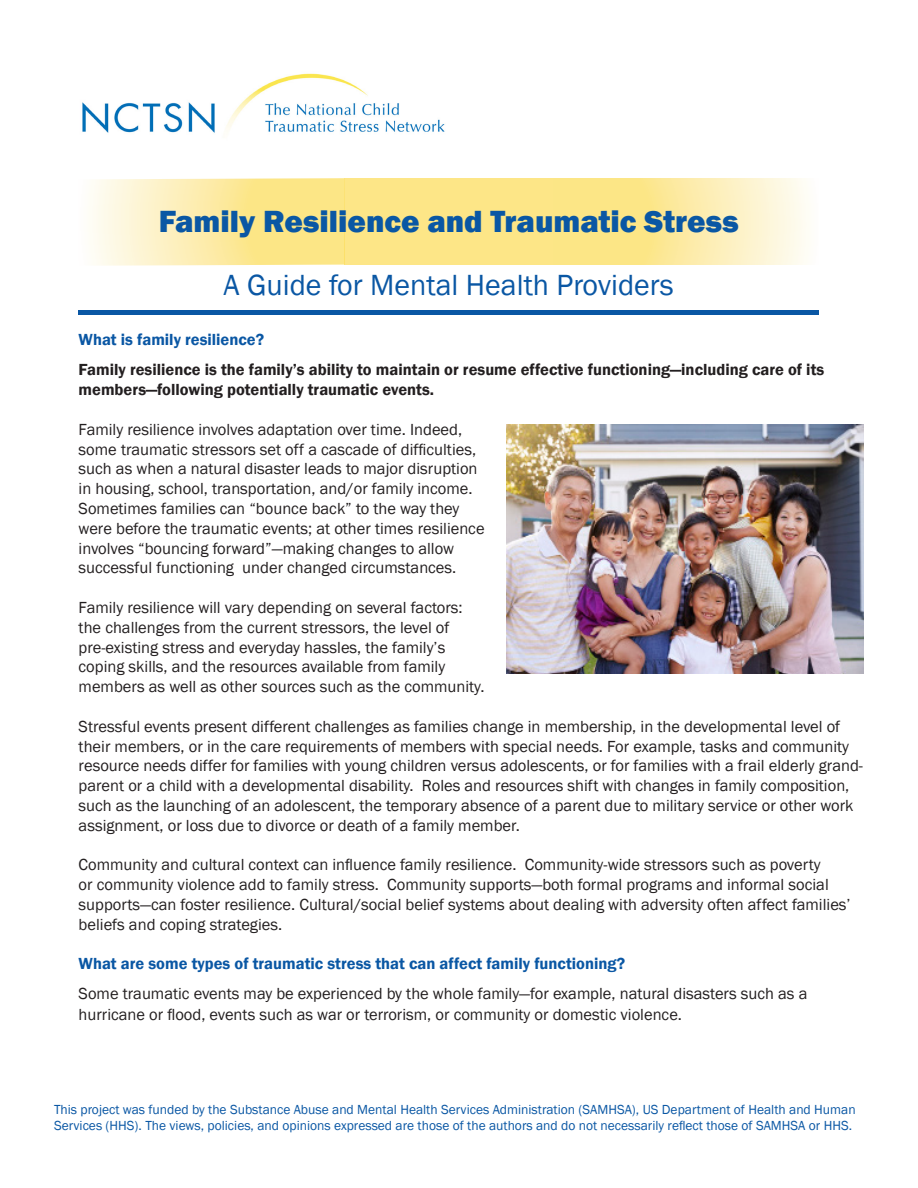
<style>
.page{position:relative;width:918px;height:1188px;background:#fff}
.page>*{position:absolute;margin:0;border:0;box-sizing:border-box;transform-origin:0 0}
.t1{font:800 31.5px "Franklin Gothic";color:#0a57a4}
.t2{font:30px "Franklin Gothic";color:#0a57a4}
.t3{font:16.5px/19.8px "Franklin Gothic";color:#231f20}
.t4{font:600 16.5px/19.8px "Franklin Gothic";color:#231f20}
.t5{font:600 16.5px "Franklin Gothic";color:#0a57a4}
.t6{font:13.5px/16.2px "Franklin Gothic";color:#0a57a4}
</style>
<div class="page">
<img style="left:82px;top:73px;width:363px;height:60px">
<div style="left:345px;top:178px;width:208px;height:87px;background:#fde687"></div>
<svg style="left:553px;top:178px;width:254px;height:87px;background:#fcecaa"></svg>
<svg style="left:92px;top:178px;width:253px;height:88px;background:#fcecab"></svg>
<div style="left:79px;top:310px;width:740px;height:5px;background:#0a57a4"></div>
<img style="left:506px;top:425px;width:358px;height:249px">
<p class="t1" style="left:159px;top:201px;width:582px">Family Resilience and Traumatic Stress</p>
<p class="t2" style="left:224px;top:266px;width:452px">A Guide for Mental Health Providers</p>
<p class="t5" style="left:79px;top:330px;width:187px">What is family resilience?</p>
<p class="t4" style="left:79px;top:360px;width:747px">Family resilience is the family’s ability to maintain or resume effective functioning—including care of its members—following potentially traumatic events.</p>
<p class="t3" style="left:79px;top:420px;width:407px">Family resilience involves adaptation over time. Indeed, some traumatic stressors set off a cascade of difficulties, such as when a natural disaster leads to major disruption in housing, school, transportation, and/or family income.<br>Sometimes families can “bounce back” to the way they were before the traumatic events; at other times resilience involves “bouncing forward”—making changes to allow successful functioning under changed circumstances.</p>
<p class="t3" style="left:79px;top:598px;width:407px">Family resilience will vary depending on several factors: the challenges from the current stressors, the level of pre-existing stress and everyday hassles, the family’s coping skills, and the resources available from family members as well as other sources such as the community.</p>
<p class="t3" style="left:79px;top:717px;width:786px">Stressful events present different challenges as families change in membership, in the developmental level of their members, or in the care requirements of members with special needs. For example, tasks and community resource needs differ for families with young children versus adolescents, or for families with a frail elderly grand&shy;parent or a child with a developmental disability. Roles and resources shift with changes in family composition, such as the launching of an adolescent, the temporary absence of a parent due to military service or other work assignment, or loss due to divorce or death of a family member.</p>
<p class="t3" style="left:79px;top:855px;width:774px">Community and cultural context can influence family resilience. Community-wide stressors such as poverty<br>or community violence add to family stress. Community supports—both formal programs and informal social supports—can foster resilience. Cultural/social belief systems about dealing with adversity often affect families’ beliefs and coping strategies.</p>
<p class="t5" style="left:79px;top:954px;width:548px">What are some types of traumatic stress that can affect family functioning?</p>
<p class="t3" style="left:79px;top:984px;width:730px;line-height:21px">Some traumatic events may be experienced by the whole family—for example, natural disasters such as a hurricane or flood, events such as war or terrorism, or community or domestic violence.</p>
<p class="t6" style="left:54px;top:1101px;width:803px">This project was funded by the Substance Abuse and Mental Health Services Administration (SAMHSA), US Department of Health and Human<br>Services (HHS). The views, policies, and opinions expressed are those of the authors and do not necessarily reflect those of SAMHSA or HHS.</p>
</div>
